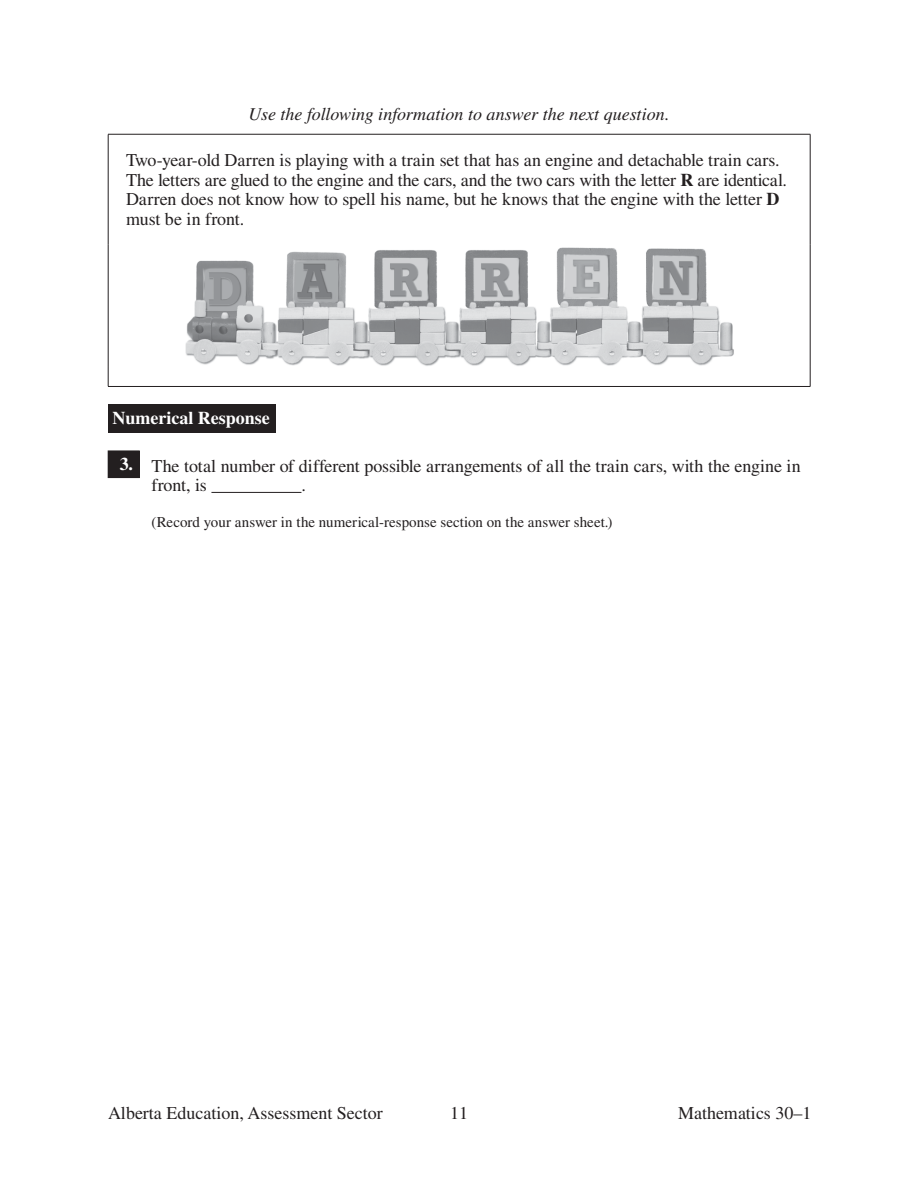
<style>
.page{position:relative;width:918px;height:1188px;background:#fff}
.page>*{position:absolute;margin:0;border:0;box-sizing:border-box;transform-origin:0 0}
.DP-Info-text_12_13{font:18px/19.5px "Times LT Std";letter-spacing:-.005em;color:#231f20}
.DP-Stem-12_13{font:18px/19.5px "Times LT Std";letter-spacing:-.005em;color:#231f20}
.DP-Info-Use_the_foll{font:italic 18px "Times LT Std";color:#231f20}
.t1{font:700 18px "Times LT Std";color:#fff}
.DP-Stem-NR-_10_11__R{font:15px "Times LT Std";color:#231f20}
.s1{font-weight:700}
</style>
<div class="page">
<hr style="left:108px;top:386px;width:702px;height:1px;background:#231f20">
<hr style="left:108px;top:134px;width:702px;height:1px;background:#231f20">
<hr style="left:108px;top:134px;width:1px;height:110px;background:#231f20">
<hr style="left:810px;top:134px;width:1px;height:110px;background:#231f20">
<hr style="left:108px;top:244px;width:1px;height:123px;background:#231f20">
<hr style="left:810px;top:244px;width:1px;height:123px;background:#231f20">
<svg style="left:108px;top:367px;width:1px;height:19px"></svg>
<svg style="left:810px;top:367px;width:1px;height:19px"></svg>
<img style="left:185px;top:247px;width:549px;height:119px">
<div style="left:108px;top:405px;width:168px;height:28px;background:#231f20"></div>
<hr style="left:211px;top:492px;width:90px;height:1px;background:#231f20">
<div style="left:108px;top:451px;width:31px;height:27px;background:#231f20"></div>
<div style="left:108px;top:451px;width:32px;height:27px;border:1px solid #231f20"></div>
<p class="DP-Info-Use_the_foll" style="left:249px;top:104px;width:423px">Use the following information to answer the next question.</p>
<p class="DP-Info-text_12_13" style="left:126px;top:150px;width:662px">Two-year-old Darren is playing with a train set that has an engine and detachable train cars.<br>The letters are glued to the engine and the cars, and the two cars with the letter <span class="s1">R</span> are identical.<br>Darren does not know how to spell his name, but he knows that the engine with the letter <span class="s1">D </span>must be in front.</p>
<p class="t1" style="left:112px;top:408px;width:159px">Numerical Response</p>
<p class="DP-Stem-12_13" style="left:152px;top:456px;width:651px">The total number of different possible arrangements of all the train cars, with the engine in front, is</p>
<p class="t1" style="left:120px;top:454px;width:15px">3.</p>
<p class="DP-Stem-12_13" style="left:301px;top:475px;width:6px">.</p>
<p class="DP-Stem-NR-_10_11__R" style="left:152px;top:514px;width:463px">(Record your answer in the numerical-response section on the answer sheet.)</p>
<p class="DP-Info-text_12_13" style="left:108px;top:1103px;width:276px">Alberta Education, Assessment Sector</p>
<p class="DP-Info-text_12_13" style="left:450px;top:1103px;width:19px">11</p>
<p class="DP-Info-text_12_13" style="left:678px;top:1103px;width:135px">Mathematics 30–1</p>
</div>
